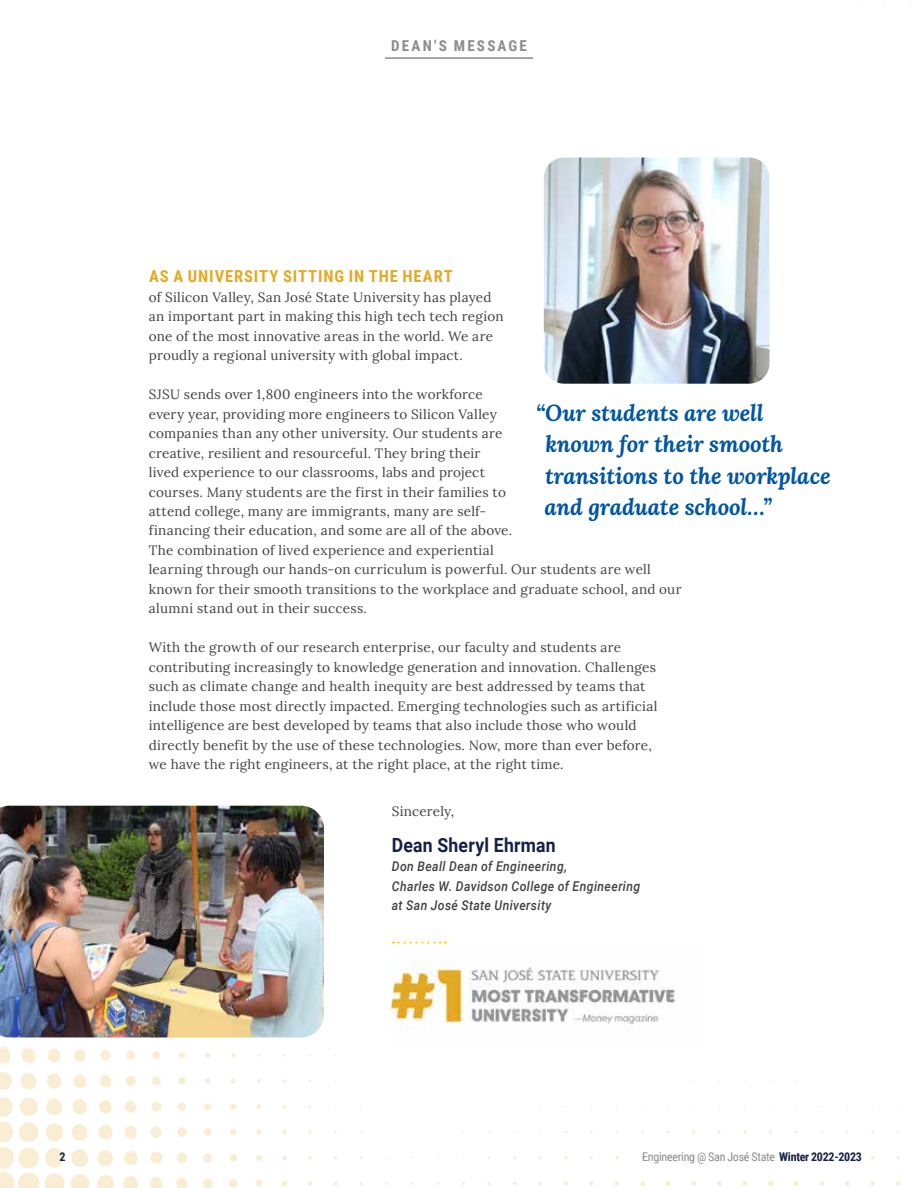
<style>
.page{position:relative;width:918px;height:1188px;background:#fff}
.page>*{position:absolute;margin:0;border:0;box-sizing:border-box;transform-origin:0 0}
.t1{font:italic 700 22.5px/31.5px "Lora";letter-spacing:-.01em;color:#0056a2}
.t2{font:700 19.5px "Roboto";letter-spacing:.01em;color:#151f47;scale:.9 1}
.t3{font:700 16.5px "Roboto Condensed";letter-spacing:.055em;color:#e5a923}
.t4{font:700 15px "Roboto Condensed";letter-spacing:.15em;color:#8a8c8e}
.t5{font:13.5px/19.5px "Lora";letter-spacing:.02em;color:#414042}
.t6{font:italic 500 13.5px/19.5px "Roboto";letter-spacing:.035em;color:#414042;scale:.9 1}
.t7{font:12px "Roboto Condensed";letter-spacing:-.02em;color:#8a8c8e}
.t8{font:700 12px "Roboto Condensed";color:#151f47}
.s1{font-weight:700;color:#151f47}
</style>
<div class="page">
<svg style="left:0;top:941px;width:901px;height:247px"></svg>
<img style="left:544px;top:158px;width:226px;height:226px">
<hr style="left:385px;top:57px;width:148px;height:2px;background:#8a8c8e">
<img style="left:392px;top:944px;width:310px;height:105px">
<svg style="left:393px;top:942px;width:53px;height:2px"></svg>
<img style="left:0;top:806px;width:324px;height:231px">
<p class="t4" style="left:391px;top:35px;width:137px">DEAN'S MESSAGE</p>
<p class="t3" style="left:149px;top:265px;width:305px">AS A UNIVERSITY SITTING IN THE HEART</p>
<p class="t5" style="left:149px;top:286px;width:356px">of Silicon Valley, San José State University has played an important part in making this high tech tech region one of the most innovative areas in the world. We are proudly a regional university with global impact.</p>
<p class="t5" style="left:149px;top:384px;width:534px">SJSU sends over 1,800 engineers into the workforce<br>every year, providing more engineers to Silicon Valley<br>companies than any other university. Our students are<br>creative, resilient and resourceful. They bring their<br>lived experience to our classrooms, labs and project<br>courses. Many students are the first in their families to<br>attend college, many are immigrants, many are self-<br>financing their education, and some are all of the above.<br>The combination of lived experience and experiential<br>learning through our hands-on curriculum is powerful. Our students are well known for their smooth transitions to the workplace and graduate school, and our alumni stand out in their success.</p>
<p class="t5" style="left:149px;top:637px;width:510px">With the growth of our research enterprise, our faculty and students are contributing increasingly to knowledge generation and innovation. Challenges such as climate change and health inequity are best addressed by teams that include those most directly impacted. Emerging technologies such as artificial intelligence are best developed by teams that also include those who would directly benefit by the use of these technologies. Now, more than ever before, we have the right engineers, at the right place, at the right time.</p>
<p class="t5" style="left:392px;top:800px;width:64px">Sincerely,</p>
<h2 class="t2" style="left:392px;top:831px;width:184px">Dean Sheryl Ehrman</h2>
<p class="t6" style="left:392px;top:856px;width:278px">Don Beall Dean of Engineering,<br>Charles W. Davidson College of Engineering at San José State University</p>
<h1 class="t1" style="left:545px;top:396px;width:288px;text-indent:-8px">“Our students are well known for their smooth transitions to the workplace and graduate school…”</h1>
<p class="t8" style="left:59px;top:1148px;width:8px">2</p>
<p class="t7" style="left:642px;top:1148px;width:221px">Engineering @ San José State <span class="s1">Winter 2022-2023</span></p>
</div>
